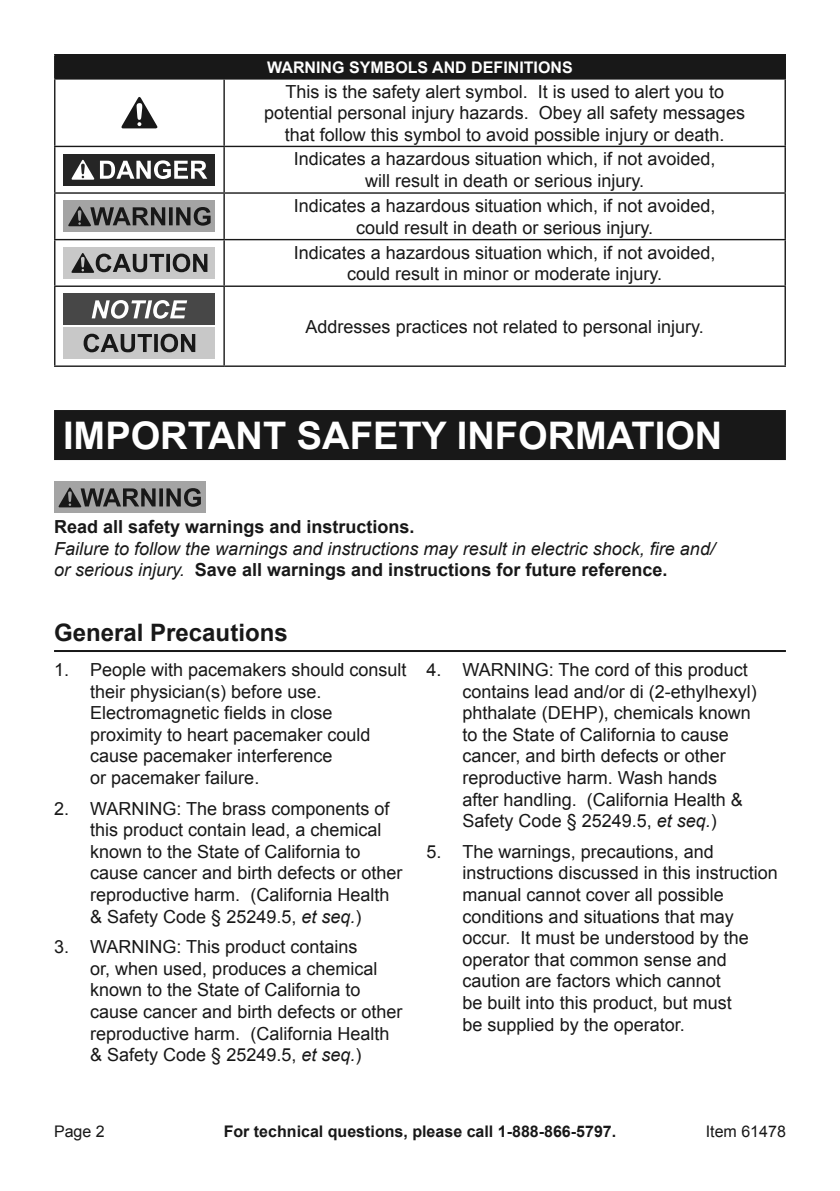
<style>
.page{position:relative;width:840px;height:1191px;background:#fff}
.page>*{position:absolute;margin:0;border:0;box-sizing:border-box;transform-origin:0 0}
.Heading{font:700 38px "Arial";color:#fff}
.Subheading{font:700 24px "Arial";color:#181818}
.Safety_Section_Messa{font:18px/21.6px "Arial";color:#181818}
.Safety_Section_Messa-2{font:italic 18px/21.6px "Arial";color:#181818}
.t1{font:700 16px "Arial";color:#181818}
.t2{font:700 16px "Arial";color:#fff}
.t3{font:16px "Arial";color:#181818}
.s1{font-weight:700;font-style:normal}
.s2{font-style:italic}
</style>
<div class="page">
<div style="left:54px;top:410px;width:731px;height:50px;background:#181818"></div>
<hr style="left:54px;top:650px;width:731px;height:2px;background:#181818">
<div style="left:55px;top:55px;width:729px;height:24px;background:#181818"></div>
<hr style="left:54px;top:54px;width:170px;height:1px;background:#181818">
<svg style="left:54px;top:55px;width:1px;height:23px"></svg>
<hr style="left:224px;top:54px;width:561px;height:1px;background:#181818">
<svg style="left:784px;top:55px;width:1px;height:23px"></svg>
<hr style="left:54px;top:78px;width:170px;height:2px;background:#181818">
<hr style="left:54px;top:80px;width:1px;height:66px;background:#181818">
<hr style="left:224px;top:78px;width:561px;height:2px;background:#181818">
<hr style="left:223px;top:80px;width:2px;height:66px;background:#181818">
<hr style="left:784px;top:80px;width:1px;height:66px;background:#181818">
<hr style="left:54px;top:146px;width:170px;height:1px;background:#181818">
<hr style="left:54px;top:147px;width:1px;height:45px;background:#181818">
<hr style="left:224px;top:146px;width:561px;height:1px;background:#181818">
<hr style="left:223px;top:147px;width:2px;height:45px;background:#181818">
<hr style="left:784px;top:147px;width:1px;height:45px;background:#181818">
<hr style="left:54px;top:192px;width:170px;height:2px;background:#181818">
<hr style="left:54px;top:194px;width:1px;height:45px;background:#181818">
<hr style="left:224px;top:192px;width:561px;height:2px;background:#181818">
<hr style="left:223px;top:194px;width:2px;height:45px;background:#181818">
<hr style="left:784px;top:194px;width:1px;height:45px;background:#181818">
<hr style="left:54px;top:239px;width:170px;height:1px;background:#181818">
<hr style="left:54px;top:240px;width:1px;height:45px;background:#181818">
<hr style="left:224px;top:239px;width:561px;height:1px;background:#181818">
<hr style="left:223px;top:240px;width:2px;height:45px;background:#181818">
<hr style="left:784px;top:240px;width:1px;height:45px;background:#181818">
<hr style="left:54px;top:285px;width:170px;height:2px;background:#181818">
<hr style="left:54px;top:287px;width:1px;height:78px;background:#181818">
<hr style="left:224px;top:285px;width:561px;height:2px;background:#181818">
<hr style="left:223px;top:287px;width:2px;height:78px;background:#181818">
<hr style="left:784px;top:287px;width:1px;height:78px;background:#181818">
<hr style="left:54px;top:365px;width:170px;height:2px;background:#181818">
<hr style="left:224px;top:365px;width:561px;height:2px;background:#181818">
<svg style="left:121px;top:97px;width:37px;height:31px"></svg>
<div style="left:64px;top:154px;width:151px;height:31px;background:#252525"></div>
<svg style="left:71px;top:159px;width:136px;height:21px"></svg>
<div style="left:64px;top:200px;width:151px;height:32px;background:#a4a4a4"></div>
<svg style="left:68px;top:206px;width:142px;height:20px"></svg>
<div style="left:64px;top:247px;width:151px;height:32px;background:#c8c8c8"></div>
<svg style="left:71px;top:253px;width:136px;height:20px"></svg>
<div style="left:64px;top:327px;width:151px;height:32px;background:#c8c8c8"></div>
<svg style="left:84px;top:334px;width:111px;height:18px"></svg>
<div style="left:64px;top:294px;width:151px;height:31px;background:#474747"></div>
<svg style="left:92px;top:300px;width:95px;height:19px"></svg>
<div style="left:54px;top:482px;width:151px;height:31px;background:#a4a4a4"></div>
<svg style="left:58px;top:487px;width:143px;height:20px"></svg>
<p class="t2" style="left:267px;top:56px;width:307px">WARNING SYMBOLS AND DEFINITIONS</p>
<p class="Safety_Section_Messa" style="left:264px;top:81px;width:482px;text-align:center">This is the safety alert symbol. It is used to alert you to potential personal injury hazards. Obey all safety messages that follow this symbol to avoid possible injury or death.</p>
<p class="Safety_Section_Messa" style="left:293px;top:148px;width:423px;text-align:center">Indicates a hazardous situation which, if not avoided, will result in death or serious injury.</p>
<p class="Safety_Section_Messa" style="left:293px;top:195px;width:423px;text-align:center">Indicates a hazardous situation which, if not avoided, could result in death or serious injury.</p>
<p class="Safety_Section_Messa" style="left:293px;top:242px;width:423px;text-align:center">Indicates a hazardous situation which, if not avoided, could result in minor or moderate injury.</p>
<p class="Safety_Section_Messa" style="left:305px;top:316px;width:399px">Addresses practices not related to personal injury.</p>
<p class="Heading" style="left:63px;top:410px;width:660px">IMPORTANT SAFETY INFORMATION</p>
<p class="Safety_Section_Messa-2" style="left:54px;top:516px;width:662px"><span class="s1">Read all safety warnings and instructions.<br></span>Failure to follow the warnings and instructions may result in electric shock, fire and/ or serious injury. <span class="s1">Save all warnings and instructions for future reference.</span></p>
<p class="Subheading" style="left:54px;top:616px;width:235px">General Precautions</p>
<p class="Safety_Section_Messa" style="left:90px;top:659px;width:318px;text-indent:-36px">1. People with pacemakers should consult their physician(s) before use.<br>Electromagnetic fields in close proximity to heart pacemaker could cause pacemaker interference<br>or pacemaker failure.</p>
<p class="Safety_Section_Messa" style="left:90px;top:797px;width:314px;text-indent:-36px">2. WARNING: The brass components of this product contain lead, a chemical known to the State of California to cause cancer and birth defects or other reproductive harm. (California Health &amp; Safety Code § 25249.5, <span class="s2">et seq.</span>)</p>
<p class="Safety_Section_Messa" style="left:90px;top:936px;width:314px;text-indent:-36px">3. WARNING: This product contains<br>or, when used, produces a chemical known to the State of California to cause cancer and birth defects or other reproductive harm. (California Health &amp; Safety Code § 25249.5, <span class="s2">et seq.</span>)</p>
<p class="Safety_Section_Messa" style="left:462px;top:659px;width:296px;text-indent:-36px">4. WARNING: The cord of this product contains lead and/or di (2-ethylhexyl) phthalate (DEHP), chemicals known to the State of California to cause cancer, and birth defects or other reproductive harm. Wash hands after handling. (California Health &amp; Safety Code § 25249.5, <span class="s2">et seq.</span>)</p>
<p class="Safety_Section_Messa" style="left:462px;top:841px;width:317px;text-indent:-36px">5. The warnings, precautions, and instructions discussed in this instruction manual cannot cover all possible conditions and situations that may occur. It must be understood by the operator that common sense and caution are factors which cannot<br>be built into this product, but must<br>be supplied by the operator.</p>
<p class="t3" style="left:54px;top:1120px;width:52px">Page 2</p>
<p class="t1" style="left:223px;top:1120px;width:394px">For technical questions, please call 1-888-866-5797.</p>
<p class="t3" style="left:705px;top:1120px;width:82px">Item 61478</p>
</div>
